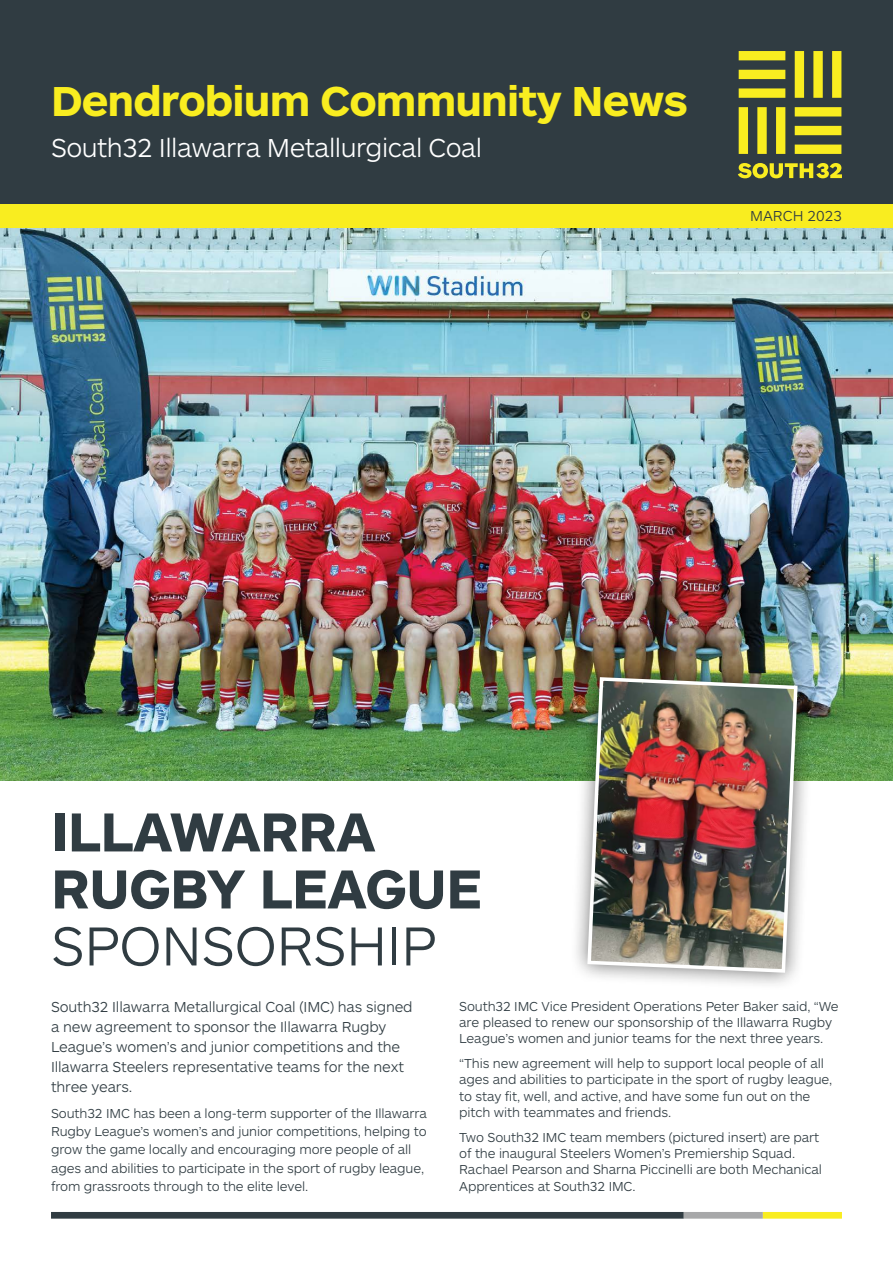
<style>
.page{position:relative;width:893px;height:1263px;background:#fff}
.page>*{position:absolute;margin:0;border:0;box-sizing:border-box;transform-origin:0 0}
.t1{font:700 57px/57px "ARS Maquette";letter-spacing:-.01em;color:#303c42}
.t2{font:300 57px "ARS Maquette";letter-spacing:-.01em;color:#303c42}
.t3{font:700 43.5px "ARS Maquette";letter-spacing:-.02em;color:#f9ed20}
.t4{font:300 27px "ARS Maquette";letter-spacing:-.02em;color:#fff}
.t5{font:300 15px/20px "ARS Maquette";letter-spacing:-.01em;color:#303c42}
.t6{font:300 13.5px/16.4px "ARS Maquette";letter-spacing:-.01em;color:#303c42}
</style>
<div class="page">
<img style="left:0;top:227px;width:893px;height:553px">
<div style="left:0;top:0;width:893px;height:206px;background:#303c42"></div>
<div style="left:51px;top:1212px;width:633px;height:6px;background:#303c42"></div>
<div style="left:684px;top:1212px;width:79px;height:6px;background:#a7a8a9"></div>
<div style="left:763px;top:1212px;width:79px;height:6px;background:#f9ed20"></div>
<svg style="left:738px;top:51px;width:104px;height:127px"></svg>
<div style="left:0;top:204px;width:893px;height:23px;background:#f9ed20"></div>
<div style="left:570px;top:660px;width:245px;height:330px;background:#000;opacity:.55"></div>
<img style="left:585px;top:675px;width:214px;height:299px">
<h2 class="t3" style="left:51px;top:84px;width:638px">Dendrobium Community News</h2>
<h3 class="t4" style="left:51px;top:136px;width:433px">South32 Illawarra Metallurgical Coal</h3>
<p class="t5" style="left:750px;top:207px;width:93px">MARCH 2023</p>
<h1 class="t1" style="left:51px;top:807px;width:433px">ILLAWARRA<br>RUGBY LEAGUE</h1>
<h1 class="t2" style="left:51px;top:922px;width:387px">SPONSORSHIP</h1>
<p class="t5" style="left:51px;top:998px;width:363px">South32 Illawarra Metallurgical Coal (IMC) has signed a new agreement to sponsor the Illawarra Rugby League’s women’s and junior competitions and the Illawarra Steelers representative teams for the next three years.</p>
<p class="t6" style="left:51px;top:1105px;width:377px;line-height:18.1px">South32 IMC has been a long-term supporter of the Illawarra Rugby League’s women’s and junior competitions, helping to grow the game locally and encouraging more people of all ages and abilities to participate in the sport of rugby league, from grassroots through to the elite level.</p>
<p class="t6" style="left:459px;top:999px;width:381px">South32 IMC Vice President Operations Peter Baker said, “We are pleased to renew our sponsorship of the Illawarra Rugby<br>League’s women and junior teams for the next three years.</p>
<p class="t6" style="left:459px;top:1056px;width:375px">“This new agreement will help to support local people of all ages and abilities to participate in the sport of rugby league, to stay fit, well, and active, and have some fun out on the pitch with teammates and friends.</p>
<p class="t6" style="left:459px;top:1130px;width:364px">Two South32 IMC team members (pictured insert) are part of the inaugural Steelers Women’s Premiership Squad.<br>Rachael Pearson and Sharna Piccinelli are both Mechanical Apprentices at South32 IMC.</p>
</div>
